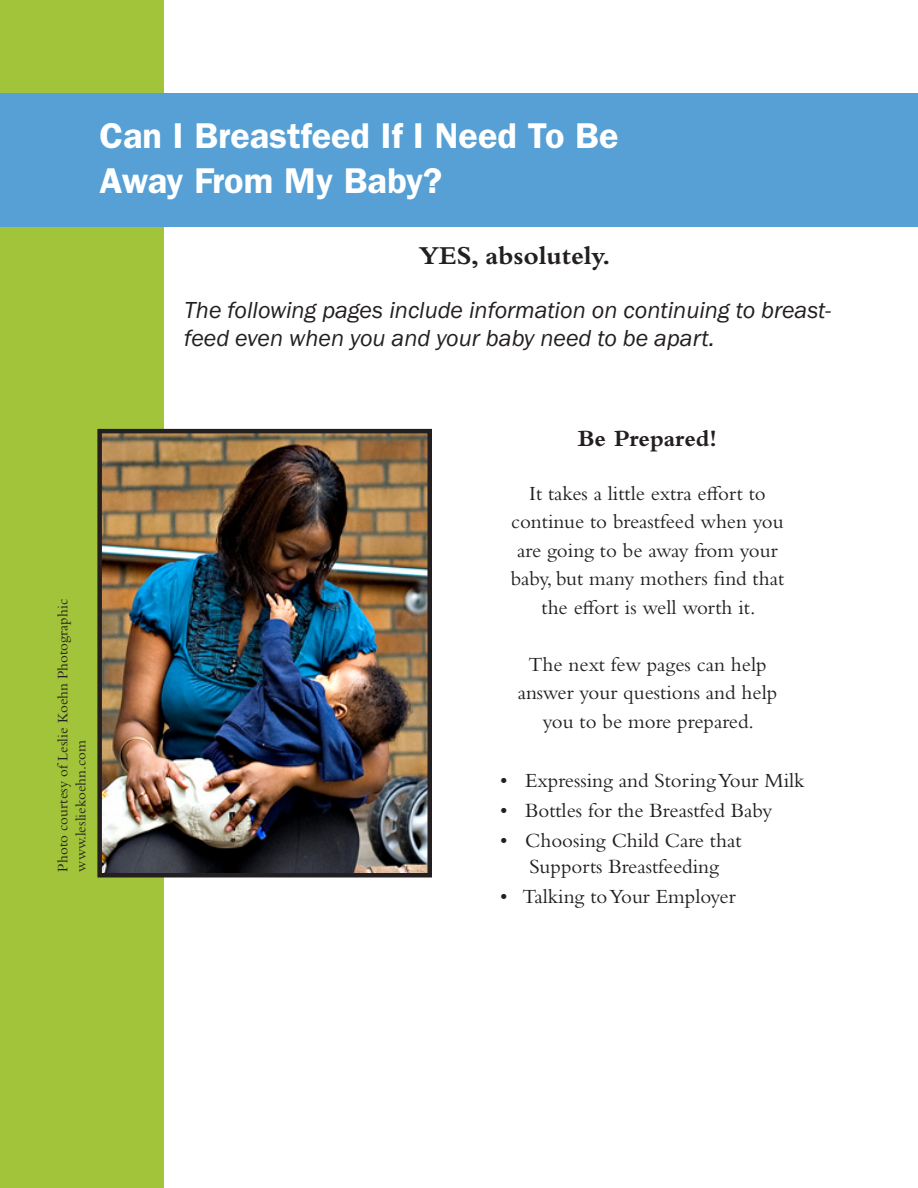
<style>
.page{position:relative;width:918px;height:1188px;background:#fff}
.page>*{position:absolute;margin:0;border:0;box-sizing:border-box;transform-origin:0 0}
.t1{font:600 36px/45px "ITC Franklin Gothic Std";color:#fff}
.t2{font:700 27px "Bembo Std";color:#231f20}
.t3{font:24px/28.8px "Franklin Gothic URW Boo Ita";color:#231f20}
.t4{font:700 24px "Bembo Std";color:#231f20}
.t5{font:21px/28.5px "Bembo Std";color:#231f20;text-align:center}
.t6{font:15px/18px "Bembo Std";color:#231f20}
</style>
<div class="page">
<div style="left:0;top:0;width:164px;height:1188px;background:#a1c43a"></div>
<div style="left:0;top:94px;width:918px;height:133px;background:#56a0d5"></div>
<img style="left:102px;top:434px;width:325px;height:439px">
<div style="left:97px;top:429px;width:335px;height:449px;border:4px solid #231f20"></div>
<h1 class="t1" style="left:99px;top:113px;width:521px">Can I Breastfeed If I Need To Be<br>Away From My Baby?</h1>
<p class="t2" style="left:419px;top:240px;width:193px">YES, absolutely.</p>
<p class="t3" style="left:184px;top:295px;width:648px">The following pages include information on continuing to breast&shy;feed even when you and your baby need to be apart.</p>
<p class="t6" style="left:54px;top:872px;width:274px;rotate:-90deg">Photo courtesy of Leslie Koehn Photographic www.lesliekoehn.com</p>
<p class="t4" style="left:578px;top:425px;width:141px">Be Prepared!</p>
<p class="t5" style="left:511px;top:478px;width:275px">It takes a little extra effort to continue to breastfeed when you are going to be away from your baby, but many mothers find that the effort is well worth it.</p>
<p class="t5" style="left:518px;top:649px;width:261px">The next few pages can help answer your questions and help you to be more prepared.</p>
<p class="t5" style="left:500px;top:766px;width:306px">• Expressing and Storing Your Milk</p>
<p class="t5" style="left:500px;top:796px;width:274px">• Bottles for the Breastfed Baby</p>
<p class="t5" style="left:500px;top:828px;width:243px;line-height:25.5px">• Choosing Child Care that<br>Supports Breastfeeding</p>
<p class="t5" style="left:500px;top:882px;width:237px">• Talking to Your Employer</p>
</div>
